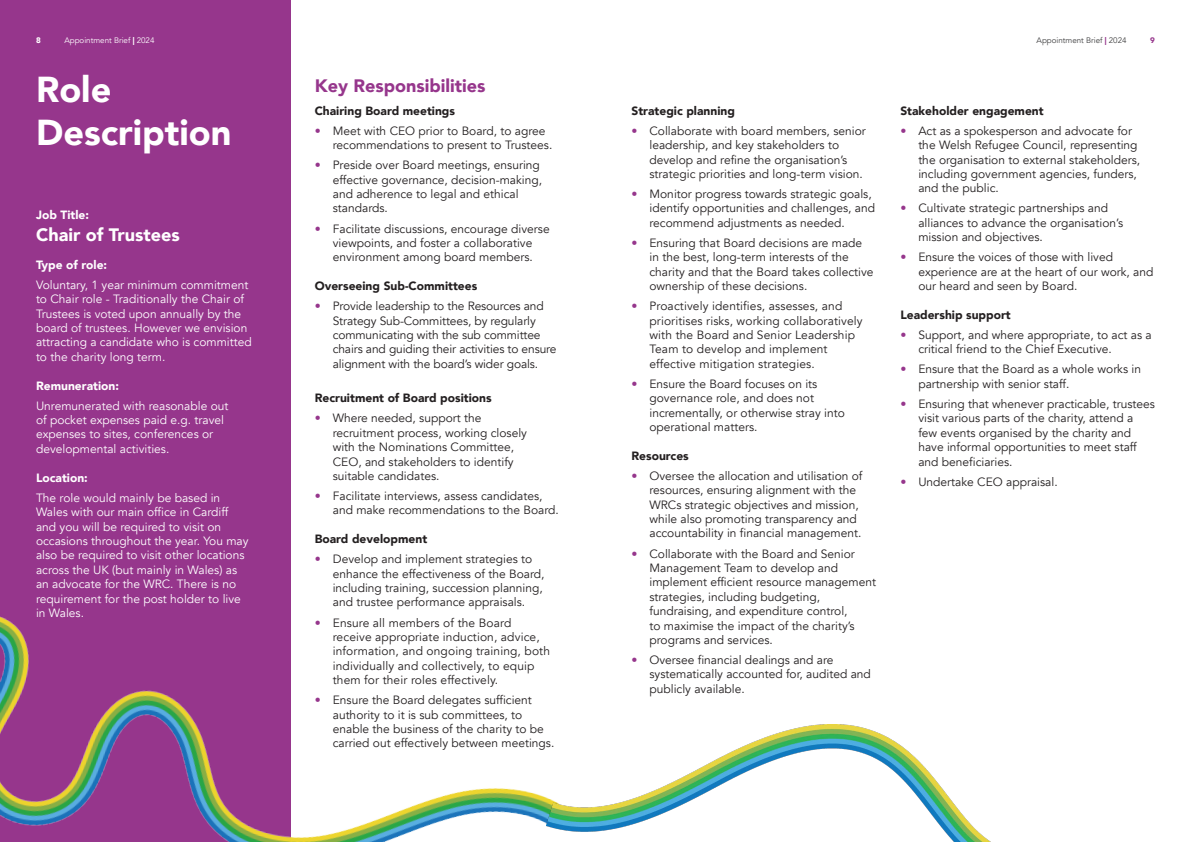
<style>
.page{position:relative;width:1191px;height:842px;background:#fff}
.page>*{position:absolute;margin:0;border:0;box-sizing:border-box;transform-origin:0 0}
.t1{font:900 36px/43.2px "Avenir";color:#fff}
.t2{font:900 18px "Avenir";color:#96368c}
.t3{font:900 18px "Avenir";color:#fff}
.t4{font:12px/14.4px "Avenir";color:#231f20}
.t5{font:12px/14.4px "Avenir";color:#fff}
.t6{font:900 12px "Avenir";color:#231f20}
.t7{font:900 12px "Avenir";color:#fff}
.t8{font:8px "Avenir";color:#fff}
.t9{font:8px "Avenir";color:#3e3e3f}
.t10{font:900 8px "Avenir";color:#fff}
.t11{font:900 8px "Avenir";color:#96368c}
.s1{font-weight:900}
.s2{font-weight:900;color:#96368c}
.s3{font-weight:800;color:#96368c}
</style>
<div class="page">
<img style="left:0;top:6px;width:546px;height:836px">
<img style="left:546px;top:724px;width:445px;height:118px">
<p class="t10" style="left:36px;top:33px;width:6px">8</p>
<p class="t8" style="left:64px;top:35px;width:92px">Appointment Brief <span class="s1">|</span> 2024</p>
<p class="t9" style="left:1036px;top:35px;width:92px">Appointment Brief <span class="s2">|</span> 2024</p>
<p class="t11" style="left:1150px;top:33px;width:6px">9</p>
<h1 class="t1" style="left:36px;top:67px;width:197px">Role<br>Description</h1>
<p class="t7" style="left:36px;top:205px;width:54px">Job Title:</p>
<h2 class="t3" style="left:36px;top:219px;width:145px">Chair of Trustees</h2>
<p class="t7" style="left:36px;top:254px;width:73px">Type of role:</p>
<p class="t5" style="left:36px;top:278px;width:217px">Voluntary, 1 year minimum commitment to Chair role - Traditionally the Chair of Trustees is voted upon annually by the board of trustees. However we envision attracting a candidate who is committed to the charity long term.</p>
<p class="t7" style="left:36px;top:375px;width:84px">Remuneration:</p>
<p class="t5" style="left:36px;top:399px;width:194px">Unremunerated with reasonable out of pocket expenses paid e.g. travel expenses to sites, conferences or developmental activities.</p>
<p class="t7" style="left:36px;top:467px;width:53px">Location:</p>
<p class="t5" style="left:36px;top:491px;width:214px">The role would mainly be based in Wales with our main office in Cardiff and you will be required to visit on occasions throughout the year. You may also be required to visit other locations across the UK (but mainly in Wales) as an advocate for the WRC. There is no requirement for the post holder to live in Wales.</p>
<h2 class="t2" style="left:315px;top:71px;width:172px">Key Responsibilities</h2>
<p class="t6" style="left:315px;top:100px;width:142px">Chairing Board meetings</p>
<p class="t4" style="left:333px;top:124px;width:221px;text-indent:-18px"><span class="s3">•</span> Meet with CEO prior to Board, to agree recommendations to present to Trustees.</p>
<p class="t4" style="left:333px;top:158px;width:211px;text-indent:-18px"><span class="s3">•</span> Preside over Board meetings, ensuring effective governance, decision-making, and adherence to legal and ethical standards.</p>
<p class="t4" style="left:315px;top:221px;width:236px;text-align:center"><span class="s3">•</span> Facilitate discussions, encourage diverse viewpoints, and foster a collaborative environment among board members.</p>
<p class="t6" style="left:315px;top:276px;width:164px">Overseeing Sub-Committees</p>
<p class="t4" style="left:333px;top:299px;width:225px;text-indent:-18px"><span class="s3">•</span> Provide leadership to the Resources and Strategy Sub-Committees, by regularly communicating with the sub committee chairs and guiding their activities to ensure alignment with the board’s wider goals.</p>
<p class="t6" style="left:315px;top:388px;width:178px">Recruitment of Board positions</p>
<p class="t4" style="left:333px;top:411px;width:196px;text-indent:-18px"><span class="s3">•</span> Where needed, support the recruitment process, working closely with the Nominations Committee,<br>CEO, and stakeholders to identify suitable candidates.</p>
<p class="t4" style="left:333px;top:489px;width:228px;text-indent:-18px"><span class="s3">•</span> Facilitate interviews, assess candidates, and make recommendations to the Board.</p>
<p class="t6" style="left:315px;top:529px;width:114px">Board development</p>
<p class="t4" style="left:333px;top:552px;width:213px;text-indent:-18px"><span class="s3">•</span> Develop and implement strategies to enhance the effectiveness of the Board, including training, succession planning, and trustee performance appraisals.</p>
<p class="t4" style="left:333px;top:615px;width:219px;text-indent:-18px"><span class="s3">•</span> Ensure all members of the Board receive appropriate induction, advice, information, and ongoing training, both individually and collectively, to equip them for their roles effectively.</p>
<p class="t4" style="left:333px;top:693px;width:223px;text-indent:-18px"><span class="s3">•</span> Ensure the Board delegates sufficient authority to it is sub committees, to enable the business of the charity to be carried out effectively between meetings.</p>
<p class="t6" style="left:631px;top:100px;width:105px">Strategic planning</p>
<p class="t4" style="left:649px;top:124px;width:218px;text-indent:-18px"><span class="s3">•</span> Collaborate with board members, senior leadership, and key stakeholders to develop and refine the organisation’s strategic priorities and long-term vision.</p>
<p class="t4" style="left:649px;top:187px;width:227px;text-indent:-18px"><span class="s3">•</span> Monitor progress towards strategic goals, identify opportunities and challenges, and recommend adjustments as needed.</p>
<p class="t4" style="left:649px;top:236px;width:225px;text-indent:-18px"><span class="s3">•</span> Ensuring that Board decisions are made in the best, long-term interests of the charity and that the Board takes collective ownership of these decisions.</p>
<p class="t4" style="left:649px;top:299px;width:215px;text-indent:-18px"><span class="s3">•</span> Proactively identifies, assesses, and prioritises risks, working collaboratively with the Board and Senior Leadership Team to develop and implement effective mitigation strategies.</p>
<p class="t4" style="left:649px;top:377px;width:197px;text-indent:-18px"><span class="s3">•</span> Ensure the Board focuses on its governance role, and does not incrementally, or otherwise stray into operational matters.</p>
<p class="t6" style="left:631px;top:445px;width:59px">Resources</p>
<p class="t4" style="left:649px;top:469px;width:214px;text-indent:-18px"><span class="s3">•</span> Oversee the allocation and utilisation of resources, ensuring alignment with the WRCs strategic objectives and mission, while also promoting transparency and accountability in financial management.</p>
<p class="t4" style="left:649px;top:546px;width:228px;text-indent:-18px"><span class="s3">•</span> Collaborate with the Board and Senior Management Team to develop and implement efficient resource management strategies, including budgeting, fundraising, and expenditure control,<br>to maximise the impact of the charity’s programs and services.</p>
<p class="t4" style="left:649px;top:653px;width:223px;text-indent:-18px"><span class="s3">•</span> Oversee financial dealings and are systematically accounted for, audited and publicly available.</p>
<p class="t6" style="left:900px;top:100px;width:145px">Stakeholder engagement</p>
<p class="t4" style="left:918px;top:124px;width:223px;text-indent:-18px"><span class="s3">•</span> Act as a spokesperson and advocate for the Welsh Refugee Council, representing the organisation to external stakeholders, including government agencies, funders, and the public.</p>
<p class="t4" style="left:918px;top:201px;width:206px;text-indent:-18px"><span class="s3">•</span> Cultivate strategic partnerships and alliances to advance the organisation’s mission and objectives.</p>
<p class="t4" style="left:918px;top:250px;width:237px;text-indent:-18px"><span class="s3">•</span> Ensure the voices of those with lived experience are at the heart of our work, and our heard and seen by Board.</p>
<p class="t6" style="left:900px;top:304px;width:112px">Leadership support</p>
<p class="t4" style="left:918px;top:328px;width:235px;text-indent:-18px"><span class="s3">•</span> Support, and where appropriate, to act as a critical friend to the Chief Executive.</p>
<p class="t4" style="left:918px;top:362px;width:224px;text-indent:-18px"><span class="s3">•</span> Ensure that the Board as a whole works in partnership with senior staff.</p>
<p class="t4" style="left:918px;top:397px;width:238px;text-indent:-18px"><span class="s3">•</span> Ensuring that whenever practicable, trustees visit various parts of the charity, attend a few events organised by the charity and have informal opportunities to meet staff and beneficiaries.</p>
<p class="t4" style="left:900px;top:474px;width:159px"><span class="s3">•</span> Undertake CEO appraisal.</p>
</div>
